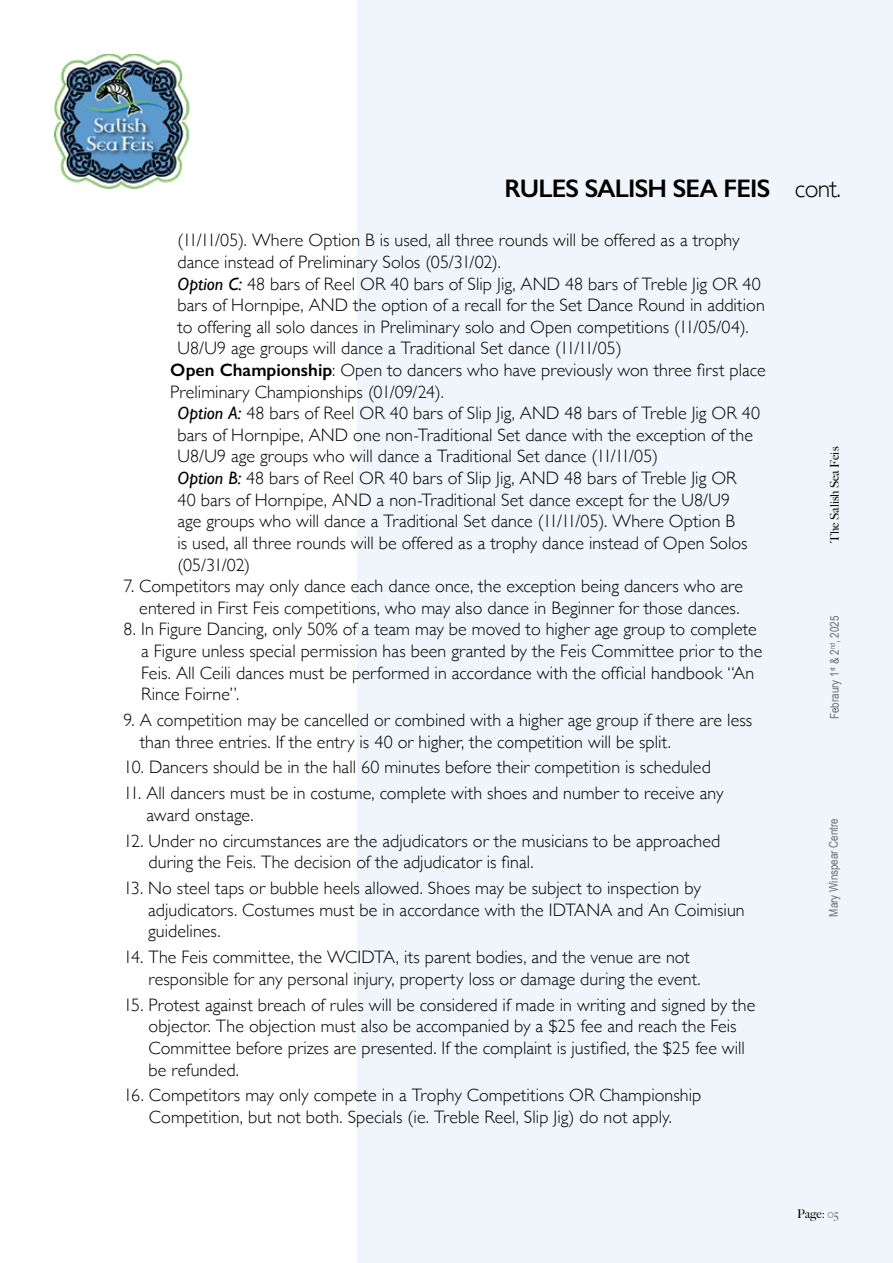
<style>
.page{position:relative;width:893px;height:1263px;background:#fff}
.page>*{position:absolute;margin:0;border:0;box-sizing:border-box;transform-origin:0 0}
.t1{font:600 25.5px "Gill Sans";letter-spacing:-.03em;color:#000}
.t2{font:300 18px/21.6px "Gill Sans";letter-spacing:.005em;color:#000}
.t3{font:12px "Arial Narrow";color:#6d6e71}
.t4{font:500 12px "Big Caslon";color:#000}
.s1{font-weight:300}
.s2{font-weight:400;font-style:italic}
.s3{font-weight:600}
.s4{color:#6d6e71}
</style>
<div class="page">
<div style="left:357px;top:0;width:536px;height:1263px;background:#eff5fa"></div>
<img style="left:54px;top:54px;width:136px;height:135px">
<h1 class="t1" style="left:505px;top:173px;width:338px">RULES SALISH SEA FEIS <span class="s1">cont.</span></h1>
<p class="t2" style="left:178px;top:229px;width:564px">(11/11/05). Where Option B is used, all three rounds will be offered as a trophy</p>
<p class="t2" style="left:178px;top:251px;width:325px">dance instead of Preliminary Solos (05/31/02).</p>
<p class="t2" style="left:178px;top:272px;width:585px"><span class="s2">Option C:</span> 48 bars of Reel OR 40 bars of Slip Jig, AND 48 bars of Treble Jig OR 40</p>
<p class="t2" style="left:178px;top:294px;width:589px">bars of Hornpipe, AND the option of a recall for the Set Dance Round in addition</p>
<p class="t2" style="left:178px;top:315px;width:573px">to offering all solo dances in Preliminary solo and Open competitions (11/05/04).</p>
<p class="t2" style="left:178px;top:337px;width:446px">U8/U9 age groups will dance a Traditional Set dance (11/11/05)</p>
<p class="t2" style="left:170px;top:359px;width:597px"><span class="s3">Open Championship</span>: Open to dancers who have previously won three first place</p>
<p class="t2" style="left:170px;top:380px;width:275px">Preliminary Championships (01/09/24).</p>
<p class="t2" style="left:178px;top:402px;width:584px"><span class="s2">Option A:</span> 48 bars of Reel OR 40 bars of Slip Jig, AND 48 bars of Treble Jig OR 40</p>
<p class="t2" style="left:178px;top:423px;width:577px">bars of Hornpipe, AND one non-Traditional Set dance with the exception of the</p>
<p class="t2" style="left:178px;top:445px;width:482px">U8/U9 age groups who will dance a Traditional Set dance (11/11/05)</p>
<p class="t2" style="left:178px;top:467px;width:561px"><span class="s2">Option B:</span> 48 bars of Reel OR 40 bars of Slip Jig, AND 48 bars of Treble Jig OR</p>
<p class="t2" style="left:178px;top:488px;width:554px">40 bars of Hornpipe, AND a non-Traditional Set dance except for the U8/U9</p>
<p class="t2" style="left:178px;top:510px;width:559px">age groups who will dance a Traditional Set dance (11/11/05). Where Option B</p>
<p class="t2" style="left:178px;top:531px;width:571px">is used, all three rounds will be offered as a trophy dance instead of Open Solos</p>
<p class="t2" style="left:178px;top:553px;width:74px">(05/31/02)</p>
<p class="t2" style="left:124px;top:575px;width:621px;text-align:right">7. Competitors may only dance each dance once, the exception being dancers who are entered in First Feis competitions, who may also dance in Beginner for those dances.</p>
<p class="t2" style="left:141px;top:618px;width:623px;text-indent:-18px">8. In Figure Dancing, only 50% of a team may be moved to higher age group to complete a Figure unless special permission has been granted by the Feis Committee prior to the Feis. All Ceili dances must be performed in accordance with the official handbook “An Rince Foirne”.</p>
<p class="t2" style="left:140px;top:708px;width:614px;text-indent:-16px">9. A competition may be cancelled or combined with a higher age group if there are less than three entries. If the entry is 40 or higher, the competition will be split.</p>
<p class="t2" style="left:124px;top:756px;width:589px">10. Dancers should be in the hall 60 minutes before their competition is scheduled</p>
<p class="t2" style="left:146px;top:782px;width:579px;text-indent:-23px">11. All dancers must be in costume, complete with shoes and number to receive any award onstage.</p>
<p class="t2" style="left:149px;top:829px;width:573px;text-indent:-25px">12. Under no circumstances are the adjudicators or the musicians to be approached during the Feis. The decision of the adjudicator is final.</p>
<p class="t2" style="left:148px;top:877px;width:598px;text-indent:-25px">13. No steel taps or bubble heels allowed. Shoes may be subject to inspection by adjudicators. Costumes must be in accordance with the IDTANA and An Coimisiun guidelines.</p>
<p class="t2" style="left:148px;top:946px;width:554px;text-indent:-25px">14. The Feis committee, the WCIDTA, its parent bodies, and the venue are not responsible for any personal injury, property loss or damage during the event.</p>
<p class="t2" style="left:149px;top:993px;width:608px;text-indent:-25px">15. Protest against breach of rules will be considered if made in writing and signed by the objector. The objection must also be accompanied by a $25 fee and reach the Feis Committee before prizes are presented. If the complaint is justified, the $25 fee will be refunded.</p>
<p class="t2" style="left:124px;top:1084px;width:579px;text-align:center">16. Competitors may only compete in a Trophy Competitions OR Championship<br>Competition, but not both. Specials (ie. Treble Reel, Slip Jig) do not apply.</p>
<p class="t4" style="left:825px;top:543px;width:97px;rotate:-90deg">The Salish Sea Feis</p>
<p class="t3" style="left:826px;top:719px;width:105px;rotate:-90deg">Febraury 1<sup>st</sup> &amp; 2<sup>nd</sup>, 2025</p>
<p class="t3" style="left:825px;top:916px;width:100px;rotate:-90deg">Mary Winspear Centre</p>
<p class="t4" style="left:797px;top:1203px;width:43px">Page: <span class="s4">05</span></p>
</div>
